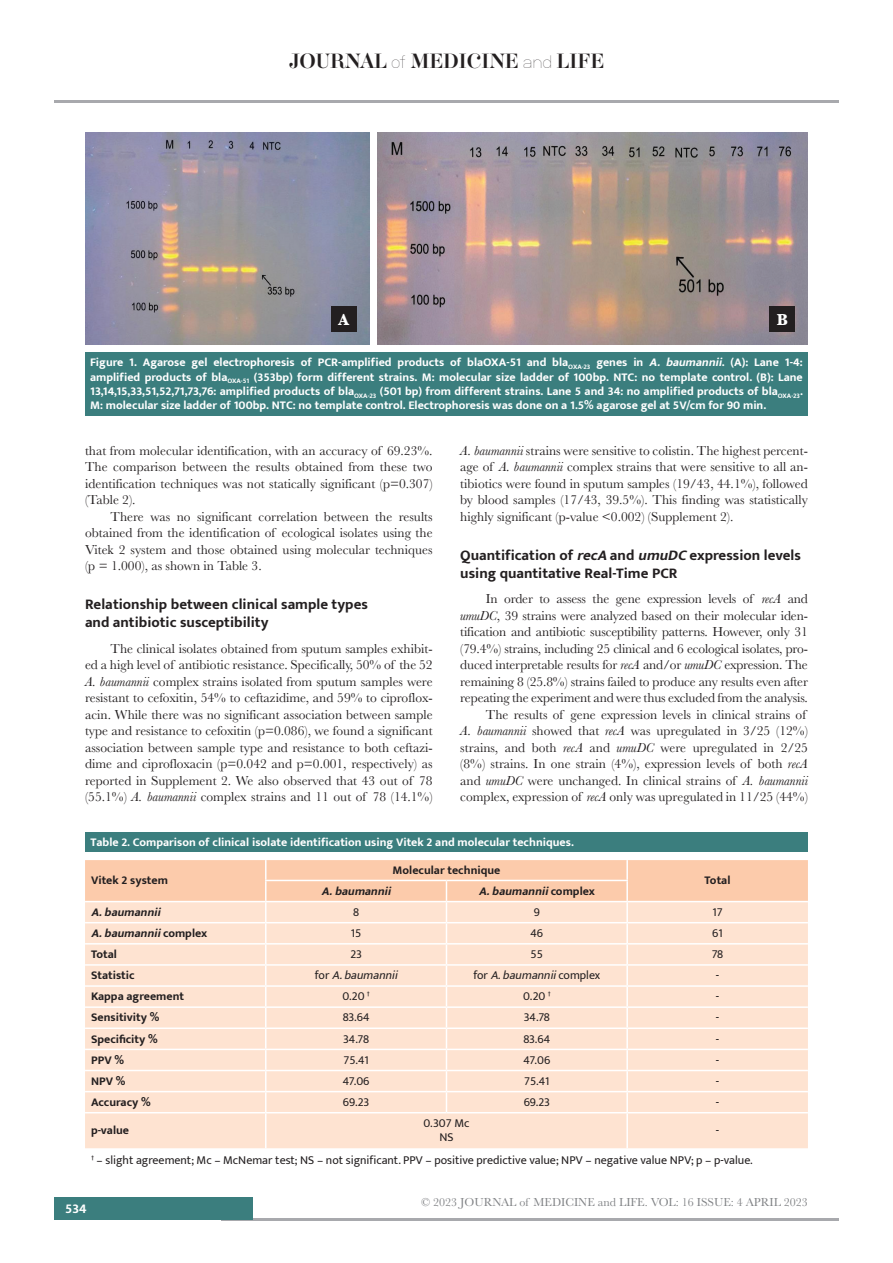
<style>
.page{position:relative;width:893px;height:1263px;background:#fff}
.page>*{position:absolute;margin:0;border:0;box-sizing:border-box;transform-origin:0 0}
.t1{font:18px "Aker Brygge Display";color:#231f20}
.t2{font:700 16.5px "Baskerville";color:#fff}
.t3{font:700 15px/18px "Mukta";color:#231f20}
.t4{font:13.5px/16.5px "Baskerville";letter-spacing:-.01em;color:#231f20;text-align:justify}
.t5{font:700 13.5px "Mukta";color:#fff}
.t6{font:700 12px/14.4px "Mukta";color:#fff;text-align:justify}
.t7{font:12px/14.4px "Mukta";color:#231f20;text-align:center}
.t8{font:700 12px "Mukta";color:#231f20}
.t9{font:italic 700 12px "Mukta";color:#231f20}
.t10{font:12px "Baskerville";color:#808285}
.t11{font:italic 12px "Mukta";color:#231f20}
.s1{font-family:"Neubau Grotesk Lei"}
.s2{font-style:italic}
.s3{font-style:normal}
</style>
<div class="page">
<hr style="left:221px;top:1218px;width:618px;height:2px;background:#a8a9ad">
<div style="left:54px;top:1198px;width:198px;height:22px;background:#3b7e7e"></div>
<hr style="left:54px;top:100px;width:785px;height:2px;background:#a8a9ad">
<div style="left:85px;top:353px;width:723px;height:63px;background:#3b7e7e"></div>
<img style="left:85px;top:132px;width:284px;height:212px">
<img style="left:377px;top:132px;width:431px;height:212px">
<div style="left:331px;top:306px;width:25px;height:25px;background:#231f20"></div>
<div style="left:770px;top:306px;width:25px;height:25px;background:#231f20"></div>
<div style="left:85px;top:832px;width:723px;height:19px;background:#3b7e7e"></div>
<div style="left:85px;top:1113px;width:723px;height:35px;background:#fee3d1"></div>
<svg style="left:85px;top:860px;width:723px;height:252px;background:#fde0cc"></svg>
<hr style="left:626px;top:1092px;width:2px;height:20px;background:#fff">
<hr style="left:265px;top:1113px;width:1px;height:35px;background:#fff">
<hr style="left:626px;top:1113px;width:2px;height:35px;background:#fff">
<hr style="left:85px;top:922px;width:181px;height:1px;background:#fff">
<hr style="left:266px;top:922px;width:180px;height:1px;background:#fff">
<hr style="left:446px;top:922px;width:181px;height:1px;background:#fff">
<hr style="left:627px;top:922px;width:181px;height:1px;background:#fff">
<hr style="left:85px;top:964px;width:181px;height:2px;background:#fff">
<hr style="left:266px;top:964px;width:180px;height:2px;background:#fff">
<hr style="left:446px;top:964px;width:181px;height:2px;background:#fff">
<hr style="left:627px;top:964px;width:181px;height:2px;background:#fff">
<hr style="left:85px;top:1006px;width:181px;height:2px;background:#fff">
<hr style="left:266px;top:1006px;width:180px;height:2px;background:#fff">
<hr style="left:446px;top:1006px;width:181px;height:2px;background:#fff">
<hr style="left:627px;top:1006px;width:181px;height:2px;background:#fff">
<hr style="left:85px;top:1049px;width:181px;height:1px;background:#fff">
<hr style="left:266px;top:1049px;width:180px;height:1px;background:#fff">
<hr style="left:446px;top:1049px;width:181px;height:1px;background:#fff">
<hr style="left:627px;top:1049px;width:181px;height:1px;background:#fff">
<hr style="left:85px;top:1091px;width:181px;height:1px;background:#fff">
<hr style="left:266px;top:1091px;width:180px;height:1px;background:#fff">
<hr style="left:446px;top:1091px;width:181px;height:1px;background:#fff">
<hr style="left:627px;top:1091px;width:181px;height:1px;background:#fff">
<h1 class="t1" style="left:289px;top:49px;width:317px">JOURNAL <span class="s1">of</span> MEDICINE <span class="s1">and</span> LIFE</h1>
<p class="t2" style="left:338px;top:308px;width:12px">A</p>
<p class="t2" style="left:777px;top:308px;width:13px">B</p>
<p class="t6" style="left:90px;top:355px;width:714px">Figure 1. Agarose gel electrophoresis of PCR-amplified products of blaOXA-51 and bla<sub>OXA-23</sub> genes in <span class="s2">A. baumannii</span>. (A): Lane 1-4: amplified products of bla<sub>OXA-51</sub> (353bp) form different strains. M: molecular size ladder of 100bp. NTC: no template control. (B): Lane 13,14,15,33,51,52,71,73,76: amplified products of bla<sub>OXA-23</sub> (501 bp) from different strains. Lane 5 and 34: no amplified products of bla<sub>OXA-23</sub>.<br>M: molecular size ladder of 100bp. NTC: no template control. Electrophoresis was done on a 1.5% agarose gel at 5V/cm for 90 min.</p>
<p class="t4" style="left:85px;top:442px;width:349px">that from molecular identification, with an accuracy of 69.23%.<br>The comparison between the results obtained from these two identification techniques was not statically significant (p=0.307) (Table 2).</p>
<p class="t4" style="left:85px;top:508px;width:349px;text-indent:26px">There was no significant correlation between the results obtained from the identification of ecological isolates using the Vitek 2 system and those obtained using molecular techniques (p = 1.000), as shown in Table 3.</p>
<p class="t3" style="left:85px;top:595px;width:284px">Relationship between clinical sample types and antibiotic susceptibility</p>
<p class="t4" style="left:85px;top:640px;width:349px;text-indent:26px">The clinical isolates obtained from sputum samples exhibit&shy;ed a high level of antibiotic resistance. Specifically, 50% of the 52<br><span class="s2">A. baumannii</span> complex strains isolated from sputum samples were resistant to cefoxitin, 54% to ceftazidime, and 59% to ciproflox&shy;acin. While there was no significant association between sample type and resistance to cefoxitin (p=0.086), we found a significant association between sample type and resistance to both ceftazi&shy;dime and ciprofloxacin (p=0.042 and p=0.001, respectively) as reported in Supplement 2. We also observed that 43 out of 78 (55.1%) <span class="s2">A. baumannii</span> complex strains and 11 out of 78 (14.1%)</p>
<p class="t4" style="left:460px;top:442px;width:349px"><span class="s2">A. baumannii</span> strains were sensitive to colistin. The highest percent&shy;age of <span class="s2">A. baumannii</span> complex strains that were sensitive to all an&shy;tibiotics were found in sputum samples (19/43, 44.1%), followed by blood samples (17/43, 39.5%). This finding was statistically highly significant (p-value &lt;0.002) (Supplement 2).</p>
<p class="t3" style="left:460px;top:546px;width:342px">Quantification of <span class="s2">recA</span> and <span class="s2">umuDC</span>expression levels using quantitative Real-Time PCR</p>
<p class="t4" style="left:460px;top:591px;width:349px;text-align:right">In order to assess the gene expression levels of <span class="s2">recA</span> and <span class="s2">umuDC</span>, 39 strains were analyzed based on their molecular iden&shy;tification and antibiotic susceptibility patterns. However, only 31 (79.4%) strains, including 25 clinical and 6 ecological isolates, pro&shy;duced interpretable results for <span class="s2">recA</span> and/or <span class="s2">umuDC</span> expression. The remaining 8 (25.8%) strains failed to produce any results even after repeating the experiment and were thus excluded from the analysis.<br>The results of gene expression levels in clinical strains of<br><span class="s2">A. baumannii</span> showed that <span class="s2">recA</span> was upregulated in 3/25 (12%) strains, and both <span class="s2">recA</span> and <span class="s2">umuDC</span> were upregulated in 2/25 (8%) strains. In one strain (4%), expression levels of both <span class="s2">recA </span>and <span class="s2">umuDC</span> were unchanged. In clinical strains of <span class="s2">A. baumannii </span>complex, expression of <span class="s2">recA</span> only was upregulated in 11/25 (44%)</p>
<p class="t6" style="left:90px;top:834px;width:485px">Table 2. Comparison of clinical isolate identification using Vitek 2 and molecular techniques.</p>
<p class="t8" style="left:91px;top:873px;width:78px">Vitek 2 system</p>
<p class="t8" style="left:393px;top:862px;width:109px">Molecular technique</p>
<p class="t9" style="left:321px;top:884px;width:75px">A.baumannii</p>
<p class="t9" style="left:479px;top:884px;width:118px">A.baumannii<span class="s3">co m p l ex</span></p>
<p class="t8" style="left:705px;top:873px;width:27px">Total</p>
<p class="t9" style="left:91px;top:905px;width:75px">A.baumannii</p>
<p class="t7" style="left:353px;top:904px;width:8px">8</p>
<p class="t7" style="left:534px;top:904px;width:8px">9</p>
<p class="t7" style="left:712px;top:904px;width:12px">17</p>
<p class="t9" style="left:91px;top:926px;width:118px">A.baumannii<span class="s3">co m p l ex</span></p>
<p class="t7" style="left:351px;top:926px;width:12px">15</p>
<p class="t7" style="left:530px;top:926px;width:14px">46</p>
<p class="t7" style="left:712px;top:926px;width:12px">61</p>
<p class="t8" style="left:91px;top:947px;width:27px">Total</p>
<p class="t7" style="left:350px;top:947px;width:13px">23</p>
<p class="t7" style="left:531px;top:947px;width:14px">55</p>
<p class="t7" style="left:712px;top:947px;width:13px">78</p>
<p class="t8" style="left:91px;top:968px;width:45px">Statistic</p>
<p class="t11" style="left:315px;top:968px;width:88px"><span class="s3">fo r</span> A.baumannii</p>
<p class="t11" style="left:473px;top:968px;width:128px"><span class="s3">fo r</span> A.baumannii<span class="s3">co m p l ex</span></p>
<p class="t7" style="left:716px;top:968px;width:5px">-</p>
<p class="t8" style="left:91px;top:989px;width:94px">Kappa agreement</p>
<p class="t7" style="left:342px;top:989px;width:29px">0.20 <sup>†</sup></p>
<p class="t7" style="left:523px;top:989px;width:29px">0.20 <sup>†</sup></p>
<p class="t7" style="left:716px;top:989px;width:5px">-</p>
<p class="t8" style="left:91px;top:1010px;width:70px">Sensitivity %</p>
<p class="t7" style="left:343px;top:1010px;width:28px">83.64</p>
<p class="t7" style="left:524px;top:1010px;width:28px">34.78</p>
<p class="t7" style="left:716px;top:1010px;width:5px">-</p>
<p class="t8" style="left:91px;top:1031px;width:68px">Specificity %</p>
<p class="t7" style="left:343px;top:1031px;width:28px">34.78</p>
<p class="t7" style="left:523px;top:1031px;width:28px">83.64</p>
<p class="t7" style="left:716px;top:1031px;width:5px">-</p>
<p class="t8" style="left:91px;top:1052px;width:35px">PPV %</p>
<p class="t7" style="left:343px;top:1052px;width:27px">75.41</p>
<p class="t7" style="left:523px;top:1052px;width:28px">47.06</p>
<p class="t7" style="left:716px;top:1052px;width:5px">-</p>
<p class="t8" style="left:91px;top:1074px;width:36px">NPV %</p>
<p class="t7" style="left:343px;top:1073px;width:28px">47.06</p>
<p class="t7" style="left:524px;top:1073px;width:27px">75.41</p>
<p class="t7" style="left:716px;top:1073px;width:5px">-</p>
<p class="t8" style="left:91px;top:1095px;width:61px">Accuracy %</p>
<p class="t7" style="left:343px;top:1094px;width:28px">69.23</p>
<p class="t7" style="left:524px;top:1094px;width:28px">69.23</p>
<p class="t7" style="left:716px;top:1094px;width:5px">-</p>
<p class="t8" style="left:91px;top:1123px;width:40px">p-value</p>
<p class="t7" style="left:424px;top:1116px;width:47px">0.307 Mc<br>NS</p>
<p class="t7" style="left:716px;top:1123px;width:5px">-</p>
<p class="t7" style="left:91px;top:1153px;width:663px"><sup>†</sup> – slight agreement; Mc – McNemar test; NS – not significant. PPV – positive predictive value; NPV – negative value NPV; p – p-value.</p>
<p class="t5" style="left:65px;top:1200px;width:23px">534</p>
<p class="t10" style="left:421px;top:1195px;width:388px">© 2023 JOURNAL of MEDICINE and LIFE. VOL: 16 ISSUE: 4 APRIL 2023</p>
</div>
